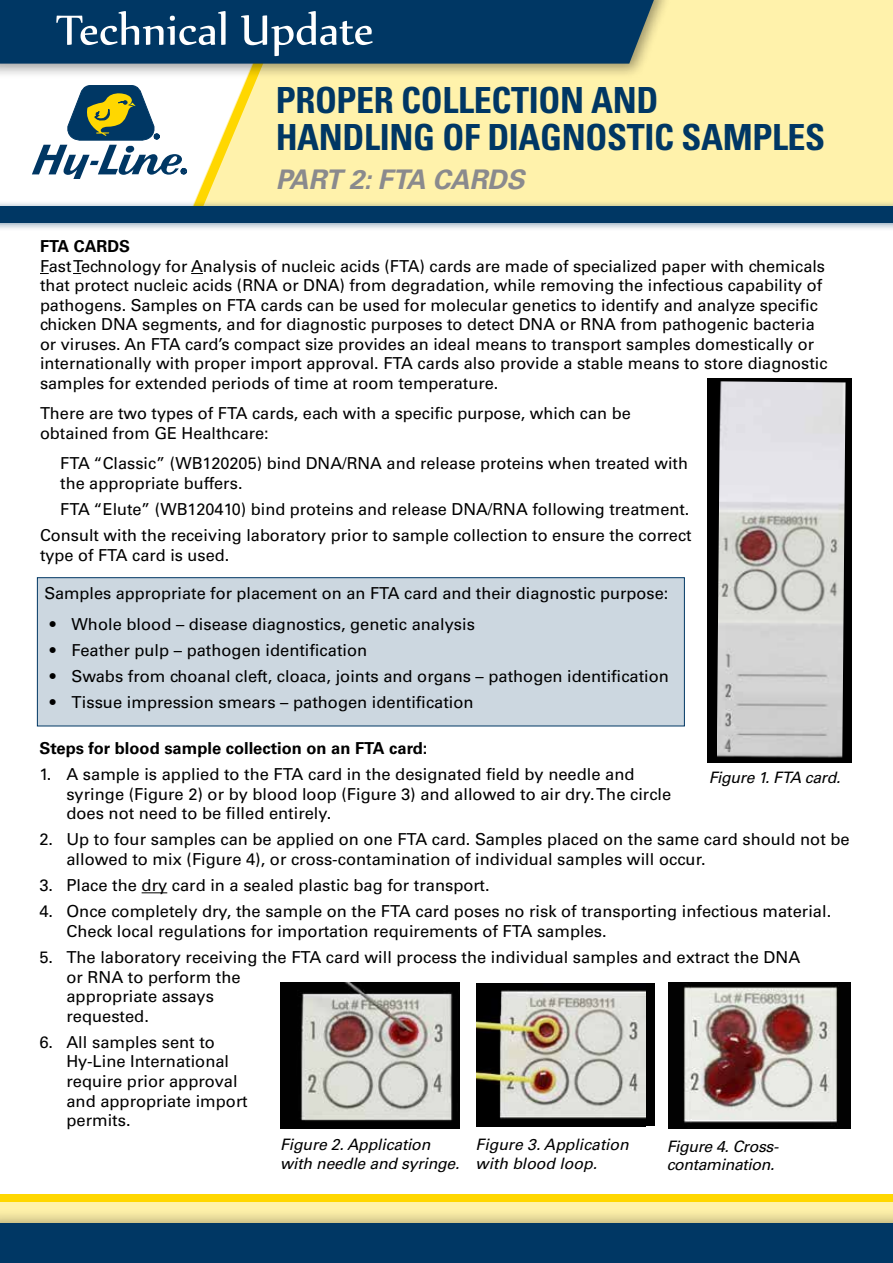
<style>
.page{position:relative;width:893px;height:1263px;background:#fff}
.page>*{position:absolute;margin:0;border:0;box-sizing:border-box;transform-origin:0 0}
.t1{font:51px "Nyala";color:#fff}
.t2{font:700 condensed 36px/37.5px "Univers LT Std";letter-spacing:-.01em;color:#003764}
.t3{font:italic 700 27px "Univers LT Std";letter-spacing:-.01em;color:#8a8a8d}
.t4{font:16.5px/19.5px "Univers LT Std";color:#000}
.t5{font:700 16.5px "Univers LT Std";color:#000}
.t6{font:italic 15.75px/18.8px "Univers LT Std";letter-spacing:-.01em;color:#000}
</style>
<div class="page">
<div style="left:0;top:1194px;width:893px;height:69px;background:#fff2ab"></div>
<div style="left:0;top:1194px;width:893px;height:8px;background:#ffd700"></div>
<div style="left:0;top:1207px;width:893px;height:56px;background:#000;opacity:.4"></div>
<div style="left:0;top:1223px;width:893px;height:40px;background:#003764"></div>
<div style="left:183px;top:0;width:710px;height:214px;background:#fff2ab"></div>
<div style="left:0;top:200px;width:893px;height:32px;background:#003764;opacity:.5"></div>
<div style="left:0;top:206px;width:893px;height:16px;background:#003764"></div>
<div style="left:0;top:0;width:673px;height:79px;background:#000;opacity:.4"></div>
<svg style="left:0;top:0;width:658px;height:206px"></svg>
<svg style="left:191px;top:273px;width:12px;height:1px"></svg>
<div style="left:37px;top:577px;width:648px;height:149px;background:#ccd7e0;border:1px solid #003764"></div>
<svg style="left:142px;top:892px;width:25px;height:1px"></svg>
<img style="left:668px;top:983px;width:183px;height:146px">
<div style="left:476px;top:983px;width:179px;height:143px;background:#000"></div>
<img style="left:476px;top:990px;width:170px;height:129px">
<img style="left:281px;top:983px;width:178px;height:145px">
<div style="left:707px;top:378px;width:145px;height:384px;background:#000"></div>
<img style="left:717px;top:381px;width:128px;height:377px">
<h1 class="t1" style="left:56px;top:-1px;width:319px">Technical Update</h1>
<h2 class="t2" style="left:276px;top:81px;width:551px">PROPER COLLECTION AND<br>HANDLING OF DIAGNOSTIC SAMPLES</h2>
<h3 class="t3" style="left:276px;top:164px;width:250px">PART 2: FTA CARDS</h3>
<p class="t5" style="left:40px;top:237px;width:92px">FTA CARDS</p>
<p class="t4" style="left:40px;top:256px;width:789px">Fast Technology for Analysis of nucleic acids (FTA) cards are made of specialized paper with chemicals that protect nucleic acids (RNA or DNA) from degradation, while removing the infectious capability of pathogens. Samples on FTA cards can be used for molecular genetics to identify and analyze specific chicken DNA segments, and for diagnostic purposes to detect DNA or RNA from pathogenic bacteria or viruses. An FTA card’s compact size provides an ideal means to transport samples domestically or internationally with proper import approval. FTA cards also provide a stable means to store diagnostic samples for extended periods of time at room temperature.</p>
<p class="t4" style="left:40px;top:404px;width:592px">There are two types of FTA cards, each with a specific purpose, which can be obtained from GE Healthcare:</p>
<p class="t4" style="left:60px;top:453px;width:629px">FTA “Classic” (WB120205) bind DNA/RNA and release proteins when treated with the appropriate buffers.</p>
<p class="t4" style="left:40px;top:496px;width:653px;line-height:26.2px;text-align:right">FTA “Elute” (WB120410) bind proteins and release DNA/RNA following treatment.<br>Consult with the receiving laboratory prior to sample collection to ensure the correct</p>
<p class="t4" style="left:40px;top:545px;width:191px">type of FTA card is used.</p>
<p class="t4" style="left:44px;top:584px;width:625px">Samples appropriate for placement on an FTA card and their diagnostic purpose:</p>
<p class="t4" style="left:50px;top:614px;width:427px">• Whole blood – disease diagnostics, genetic analysis</p>
<p class="t4" style="left:50px;top:640px;width:319px">• Feather pulp – pathogen identification</p>
<p class="t4" style="left:50px;top:667px;width:621px">• Swabs from choanal cleft, cloaca, joints and organs – pathogen identification</p>
<p class="t4" style="left:50px;top:693px;width:425px">• Tissue impression smears – pathogen identification</p>
<p class="t5" style="left:39px;top:738px;width:390px">Steps for blood sample collection on an FTA card:</p>
<p class="t4" style="left:66px;top:765px;width:606px;text-indent:-27px">1. A sample is applied to the FTA card in the designated field by needle and syringe (Figure 2) or by blood loop (Figure 3) and allowed to air dry. The circle does not need to be filled entirely.</p>
<p class="t4" style="left:66px;top:830px;width:785px;text-indent:-27px">2. Up to four samples can be applied on one FTA card. Samples placed on the same card should not be allowed to mix (Figure 4), or cross-contamination of individual samples will occur.</p>
<p class="t4" style="left:39px;top:876px;width:452px">3. Place the dry card in a sealed plastic bag for transport.</p>
<p class="t4" style="left:66px;top:902px;width:766px;text-indent:-27px">4. Once completely dry, the sample on the FTA card poses no risk of transporting infectious material.<br>Check local regulations for importation requirements of FTA samples.</p>
<p class="t4" style="left:66px;top:948px;width:735px;text-indent:-27px">5. The laboratory receiving the FTA card will process the individual samples and extract the DNA or RNA to perform the<br>appropriate assays<br>requested.</p>
<p class="t4" style="left:66px;top:1032px;width:183px;text-indent:-27px">6. All samples sent to<br>Hy-Line International require prior approval and appropriate import permits.</p>
<p class="t6" style="left:667px;top:1137px;width:114px">Figure 4. Cross&shy;contamination.</p>
<p class="t6" style="left:709px;top:768px;width:133px">Figure 1. FTA card.</p>
<p class="t6" style="left:476px;top:1135px;width:155px">Figure 3. Application with blood loop.</p>
<p class="t6" style="left:280px;top:1135px;width:181px">Figure 2. Application with needle and syringe.</p>
</div>
